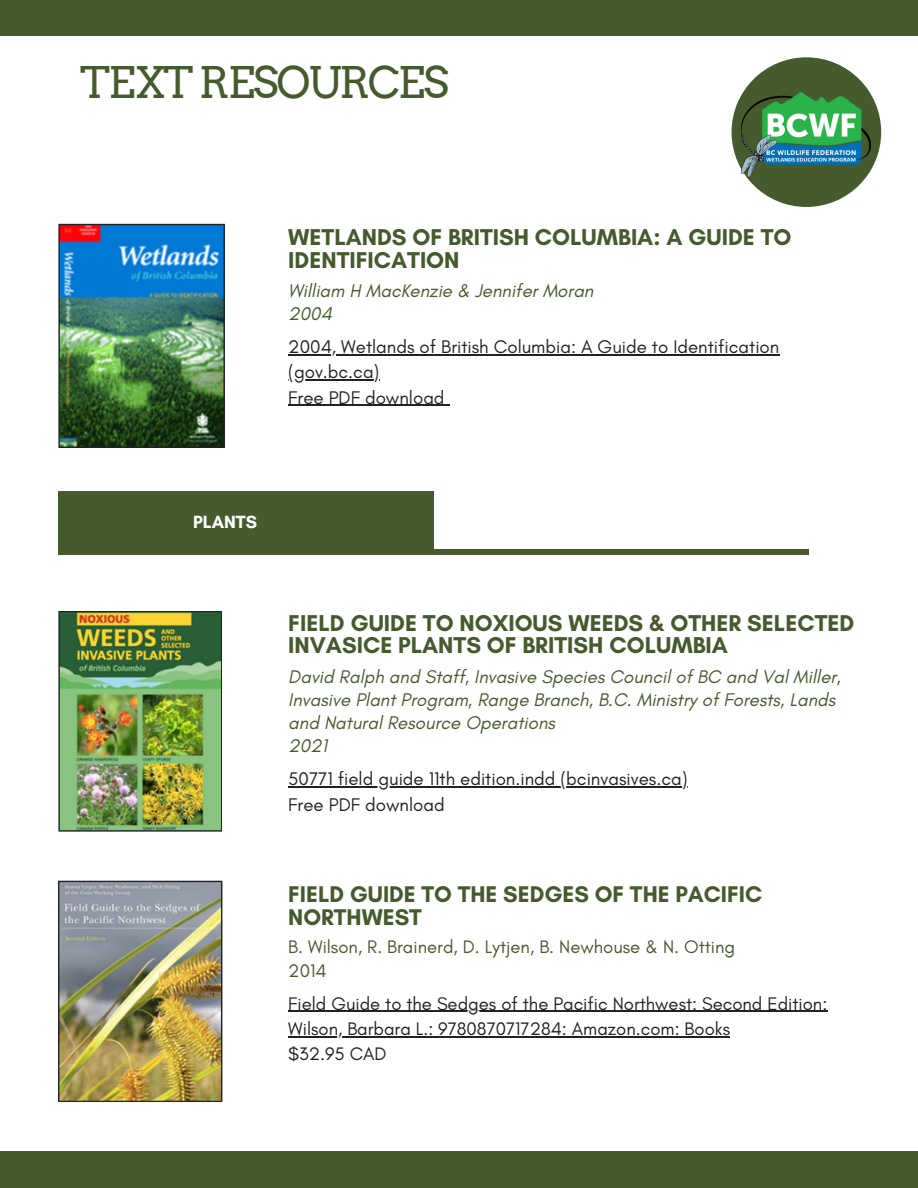
<style>
.page{position:relative;width:918px;height:1188px;background:#fff}
.page>*{position:absolute;margin:0;border:0;box-sizing:border-box;transform-origin:0 0}
.t1{font:43.65px "Arvo";letter-spacing:-.05em;color:#455b2e}
.t2{font:700 23.4px/23.2px "Glacial Indifference";color:#455b2e}
.t3{font:700 23.1px/23.1px "Glacial Indifference";color:#455b2e}
.t4{font:18.75px "Glacial Indifference";color:#212227}
.t5{font:italic 18.6px/23.2px "Glacial Indifference";color:#455b2e}
.t6{font:18.6px/25.3px "Glacial Indifference";color:#212227}
.t7{font:18.45px/25.2px "Glacial Indifference";color:#212227}
.t8{font:18.45px "Glacial Indifference";color:#455b2e}
.t9{font:700 18px "Glacial Indifference";color:#fff}
</style>
<div class="page">
<div style="left:58px;top:549px;width:751px;height:5px;background:#455b2e"></div>
<div style="left:58px;top:491px;width:375px;height:63px;background:#455b2e"></div>
<div style="left:732px;top:57px;width:149px;height:150px;background:#455b2e;border-radius:50%"></div>
<div style="left:0;top:1151px;width:918px;height:37px;background:#455b2e"></div>
<div style="left:0;top:0;width:918px;height:36px;background:#455b2e"></div>
<img style="left:742px;top:92px;width:128px;height:86px">
<img style="left:58px;top:224px;width:167px;height:224px">
<img style="left:58px;top:611px;width:164px;height:221px">
<img style="left:58px;top:881px;width:164px;height:221px">
<hr style="left:288px;top:354px;width:491px;height:1px;background:#212227">
<hr style="left:288px;top:379px;width:91px;height:2px;background:#212227">
<hr style="left:288px;top:405px;width:157px;height:1px;background:#212227">
<hr style="left:288px;top:786px;width:400px;height:1px;background:#212227">
<hr style="left:288px;top:1011px;width:539px;height:1px;background:#212227">
<hr style="left:288px;top:1036px;width:442px;height:1px;background:#212227">
<p class="t1" style="left:80px;top:56px;width:370px">TEXT RESOURCES</p>
<p class="t2" style="left:288px;top:225px;width:505px">WETLANDS OF BRITISH COLUMBIA: A GUIDE TO<br>IDENTIFICATION</p>
<p class="t5" style="left:288px;top:279px;width:307px">William H MacKenzie &amp; Jennifer Moran</p>
<p class="t5" style="left:288px;top:302px;width:45px">2004</p>
<p class="t6" style="left:288px;top:334px;width:493px">2004, Wetlands of British Columbia: A Guide to Identification (gov.bc.ca)</p>
<p class="t6" style="left:288px;top:385px;width:158px">Free PDF download</p>
<p class="t9" style="left:193px;top:511px;width:65px">PLANTS</p>
<p class="t2" style="left:288px;top:612px;width:568px;line-height:22.5px">FIELD GUIDE TO NOXIOUS WEEDS &amp; OTHER SELECTED<br>INVASICE PLANTS OF BRITISH COLUMBIA</p>
<p class="t5" style="left:288px;top:664px;width:554px">David Ralph and Staff, Invasive Species Council of BC and Val Miller,<br>Invasive Plant Program, Range Branch, B.C. Ministry of Forests, Lands and Natural Resource Operations</p>
<p class="t5" style="left:288px;top:734px;width:40px">2021</p>
<p class="t4" style="left:288px;top:767px;width:401px">50771 field guide 11th edition.indd (bcinvasives.ca)</p>
<p class="t4" style="left:288px;top:793px;width:158px">Free PDF download</p>
<p class="t3" style="left:288px;top:882px;width:475px">FIELD GUIDE TO THE SEDGES OF THE PACIFIC<br>NORTHWEST</p>
<p class="t8" style="left:288px;top:936px;width:448px">B. Wilson, R. Brainerd, D. Lytjen, B. Newhouse &amp; N. Otting</p>
<p class="t8" style="left:288px;top:960px;width:40px">2014</p>
<p class="t7" style="left:288px;top:991px;width:541px">Field Guide to the Sedges of the Pacific Northwest: Second Edition:<br>Wilson, Barbara L.: 9780870717284: Amazon.com: Books</p>
<p class="t7" style="left:288px;top:1041px;width:100px">$32.95 CAD</p>
</div>
